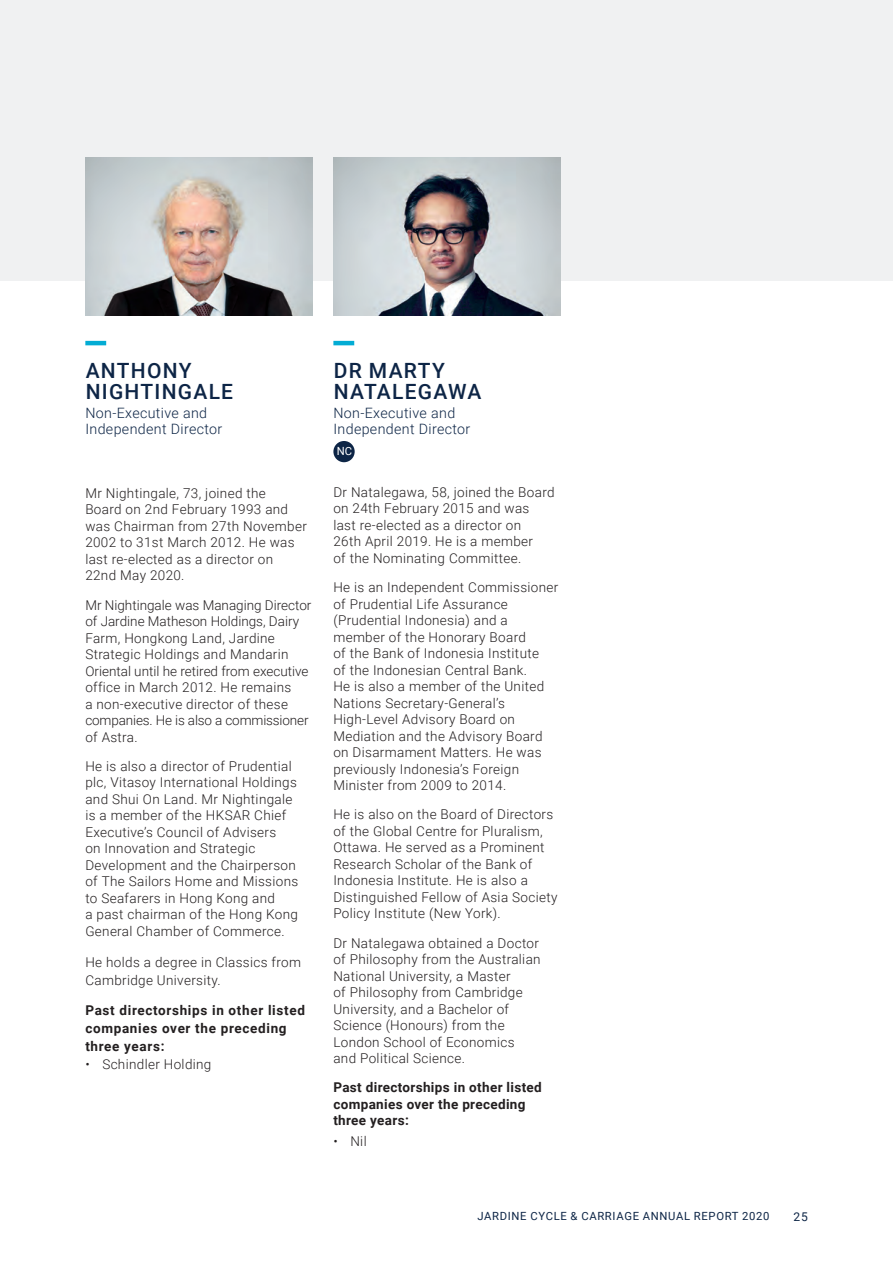
<style>
.page{position:relative;width:893px;height:1263px;background:#fff}
.page>*{position:absolute;margin:0;border:0;box-sizing:border-box;transform-origin:0 0}
.BOD-Name{font:500 21px/21px "Roboto";letter-spacing:.06em;color:#0d2546}
.BOD-Designation{font:300 14.25px/16.5px "Roboto";letter-spacing:.025em;color:#0d2546}
.BOD_bodytext{font:300 13.5px/16.5px "Roboto";letter-spacing:.025em;color:#231f20}
.BOD_bodytext-2{font:300 13.5px/16.5px "Roboto";color:#231f20}
.BOD-Sub{font:700 13.5px/18px "Roboto";letter-spacing:.05em;color:#231f20}
.BOD-Sub-pic{font:700 13.5px/16.5px "Roboto";letter-spacing:.025em;color:#231f20}
.Bodytext{font:300 13.5px/18px "Roboto";letter-spacing:.025em;color:#231f20}
.t1{font:12px "Roboto";color:#0d2546}
.t2{font:11.25px "Roboto";letter-spacing:.06em;color:#0d2546}
.BOD-Legend-Circle{font:11.25px "Roboto";color:#fff}
</style>
<div class="page">
<div style="left:0;top:0;width:893px;height:280px;background:#f0f1f2"></div>
<img style="left:85px;top:157px;width:227px;height:158px">
<img style="left:333px;top:157px;width:227px;height:158px">
<hr style="left:333px;top:341px;width:21px;height:4px;background:#03acd4">
<div style="left:333px;top:441px;width:22px;height:21px;background:#0d2546;border-radius:50%"></div>
<hr style="left:85px;top:341px;width:21px;height:4px;background:#03acd4">
<p class="BOD-Name" style="left:86px;top:359px;width:149px">ANTHONY<br>NIGHTINGALE</p>
<p class="BOD-Designation" style="left:85px;top:404px;width:139px">Non-Executive and<br>Independent Director</p>
<p class="BOD_bodytext" style="left:85px;top:484px;width:223px">Mr Nightingale, 73, joined the<br>Board on 2nd February 1993 and was Chairman from 27th November<br>2002 to 31st March 2012. He was last re-elected as a director on<br>22nd May 2020.</p>
<p class="BOD_bodytext-2" style="left:85px;top:596px;width:228px">Mr Nightingale was Managing Director of Jardine Matheson Holdings, Dairy<br>Farm, Hongkong Land, Jardine<br>Strategic Holdings and Mandarin<br>Oriental until he retired from executive office in March 2012. He remains<br>a non-executive director of these companies. He is also a commissioner of Astra.</p>
<p class="BOD_bodytext" style="left:85px;top:757px;width:214px">He is also a director of Prudential plc, Vitasoy International Holdings and Shui On Land. Mr Nightingale is a member of the HKSAR Chief<br>Executive’s Council of Advisers<br>on Innovation and Strategic<br>Development and the Chairperson of The Sailors Home and Missions to Seafarers in Hong Kong and<br>a past chairman of the Hong Kong<br>General Chamber of Commerce.</p>
<p class="Bodytext" style="left:85px;top:952px;width:217px">He holds a degree in Classics from<br>Cambridge University.</p>
<p class="BOD-Sub" style="left:85px;top:1001px;width:221px">Past directorships in other listed companies over the preceding three years:</p>
<p class="BOD_bodytext" style="left:85px;top:1056px;width:128px">• Schindler Holding</p>
<p class="BOD-Name" style="left:334px;top:359px;width:149px">DR MARTY<br>NATALEGAWA</p>
<p class="BOD-Designation" style="left:333px;top:404px;width:139px">Non-Executive and<br>Independent Director</p>
<p class="BOD-Legend-Circle" style="left:337px;top:443px;width:17px">NC</p>
<p class="BOD_bodytext" style="left:333px;top:483px;width:223px">Dr Natalegawa, 58, joined the Board on 24th February 2015 and was last re-elected as a director on<br>26th April 2019. He is a member<br>of the Nominating Committee.</p>
<p class="BOD_bodytext" style="left:333px;top:579px;width:226px">He is an Independent Commissioner of Prudential Life Assurance (Prudential Indonesia) and a member of the Honorary Board<br>of the Bank of Indonesia Institute<br>of the Indonesian Central Bank.<br>He is also a member of the United<br>Nations Secretary-General’s<br>High-Level Advisory Board on<br>Mediation and the Advisory Board on Disarmament Matters. He was previously Indonesia’s Foreign<br>Minister from 2009 to 2014.</p>
<p class="BOD_bodytext" style="left:333px;top:806px;width:226px">He is also on the Board of Directors of the Global Centre for Pluralism, Ottawa. He served as a Prominent Research Scholar of the Bank of Indonesia Institute. He is also a Distinguished Fellow of Asia Society Policy Institute (New York).</p>
<p class="BOD_bodytext" style="left:333px;top:934px;width:209px">Dr Natalegawa obtained a Doctor of Philosophy from the Australian<br>National University, a Master<br>of Philosophy from Cambridge<br>University, and a Bachelor of<br>Science (Honours) from the<br>London School of Economics and Political Science.</p>
<p class="BOD-Sub-pic" style="left:333px;top:1079px;width:210px">Past directorships in other listed companies over the preceding three years:</p>
<p class="BOD_bodytext" style="left:333px;top:1133px;width:35px">• Nil</p>
<p class="t2" style="left:477px;top:1208px;width:293px">JARDINE CYCLE &amp; CARRIAGE ANNUAL REPORT 2020</p>
<p class="t1" style="left:793px;top:1208px;width:16px">25</p>
</div>
